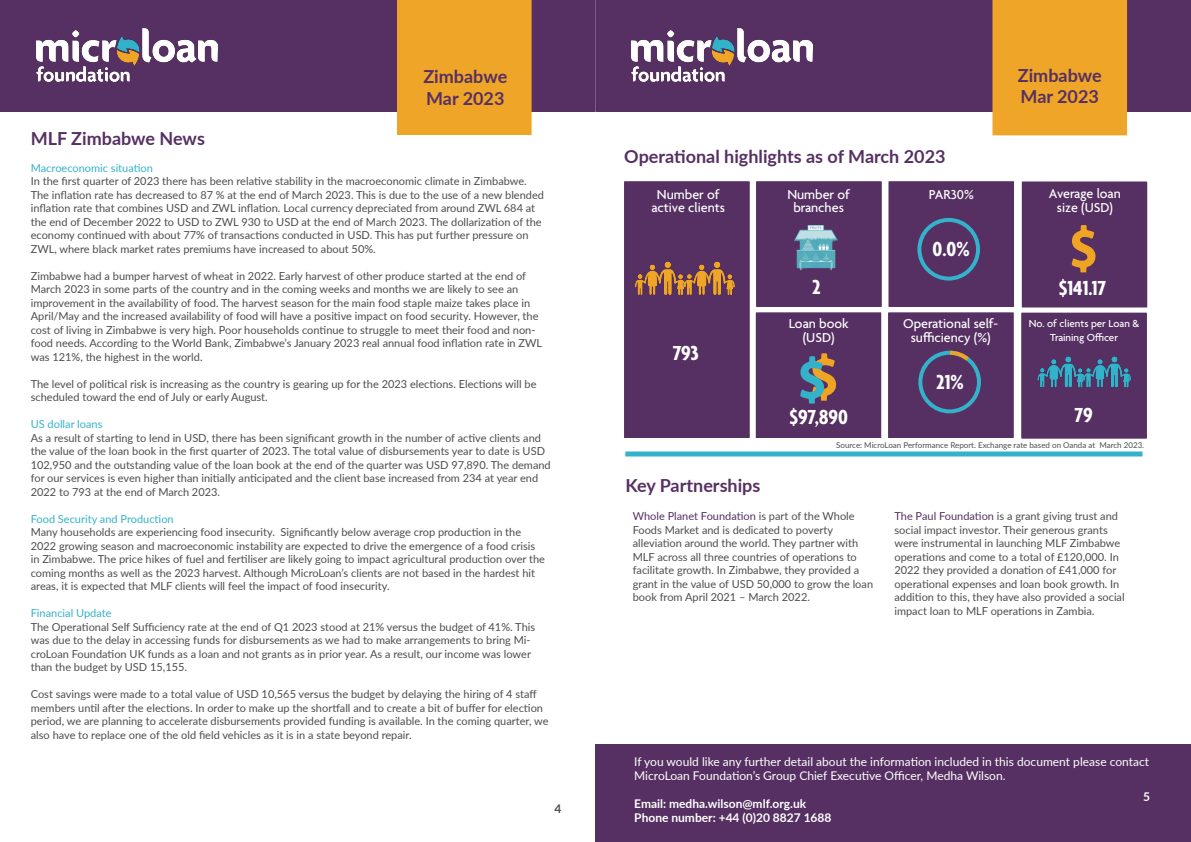
<style>
.page{position:relative;width:1191px;height:842px;background:#fff}
.page>*{position:absolute;margin:0;border:0;box-sizing:border-box;transform-origin:0 0}
.t1{font:700 condensed 22px "Agenda";letter-spacing:-.005em;color:#fff}
.t2{font:700 22px "Agenda";color:#fff}
.t3{font:700 20px "Agenda";color:#fff}
.t4{font:700 18px/21.6px "Lato";color:#563062}
.t5{font:700 18px "Agenda";color:#fff}
.t6{font:700 17px "Lato";color:#fff}
.t7{font:700 16px "Lato";color:#fff}
.t8{font:500 14px/13.5px "Agenda";color:#fff;text-align:center}
.t9{font:700 14px "Agenda";color:#fff}
.t10{font:12px/14px "Lato";color:#fff}
.t11{font:700 12px/14px "Lato";color:#fff}
.t12{font:700 12px "Lato";color:#4d4d4d}
.t13{font:11px/13.5px "Lato";color:#4d4d4d}
.t14{font:11px "Lato";color:#34b2ca}
.t15{font:500 11px/13.5px "Agenda";color:#fff;text-align:center}
.t16{font:700 11px "Agenda";color:#fff}
.t17{font:8px "Lato";color:#4d4d4d}
.s1{color:#563062}
</style>
<div class="page">
<div style="left:595px;top:744px;width:596px;height:98px;background:#563062"></div>
<div style="left:0;top:0;width:595px;height:112px;background:#563062"></div>
<div style="left:397px;top:0;width:134px;height:135px;background:#efa527"></div>
<img style="left:36px;top:29px;width:181px;height:52px">
<div style="left:595px;top:0;width:596px;height:112px;background:#563062"></div>
<div style="left:992px;top:0;width:135px;height:135px;background:#efa527"></div>
<img style="left:631px;top:29px;width:181px;height:52px">
<div style="left:625px;top:451px;width:517px;height:5px;background:#34b2ca"></div>
<div style="left:624px;top:181px;width:125px;height:257px;background:#563062"></div>
<div style="left:756px;top:181px;width:125px;height:126px;background:#563062;border:1px solid #563062"></div>
<div style="left:888px;top:181px;width:125px;height:126px;background:#563062;border:1px solid #563062"></div>
<div style="left:1021px;top:181px;width:126px;height:126px;background:#563062;border:1px solid #563062"></div>
<div style="left:756px;top:313px;width:125px;height:125px;background:#563062"></div>
<div style="left:888px;top:313px;width:125px;height:125px;background:#563062;border:1px solid #563062"></div>
<div style="left:1021px;top:313px;width:125px;height:125px;background:#563062;border:1px solid #563062"></div>
<img style="left:1037px;top:356px;width:94px;height:32px">
<svg style="left:1071px;top:225px;width:25px;height:48px"></svg>
<svg style="left:800px;top:353px;width:37px;height:51px"></svg>
<div style="left:917px;top:218px;width:63px;height:63px;border:4px solid #34b2ca;border-radius:50%"></div>
<div style="left:918px;top:351px;width:63px;height:62px;border:4px solid #34b2ca;border-radius:50%"></div>
<svg style="left:946px;top:350px;width:27px;height:15px"></svg>
<h3 class="t4" style="left:423px;top:65px;width:85px">Zimbabwe<br>Mar 2023</h3>
<h3 class="t4" style="left:31px;top:127px;width:176px">MLF Zimbabwe News</h3>
<p class="t14" style="left:31px;top:160px;width:124px">Macroeconomic situation</p>
<p class="t13" style="left:31px;top:174px;width:515px">In the first quarter of 2023 there has been relative stability in the macroeconomic climate in Zimbabwe.<br>The inflation rate has decreased to 87 % at the end of March 2023. This is due to the use of a new blended inflation rate that combines USD and ZWL inflation. Local currency depreciated from around ZWL 684 at the end of December 2022 to USD to ZWL 930 to USD at the end of March 2023. The dollarization of the economy continued with about 77% of transactions conducted in USD. This has put further pressure on ZWL, where black market rates premiums have increased to about 50%.</p>
<p class="t13" style="left:31px;top:269px;width:513px">Zimbabwe had a bumper harvest of wheat in 2022. Early harvest of other produce started at the end of March 2023 in some parts of the country and in the coming weeks and months we are likely to see an improvement in the availability of food. The harvest season for the main food staple maize takes place in April/May and the increased availability of food will have a positive impact on food security. However, the cost of living in Zimbabwe is very high. Poor households continue to struggle to meet their food and non&shy;food needs. According to the World Bank, Zimbabwe’s January 2023 real annual food inflation rate in ZWL was 121%, the highest in the world.</p>
<p class="t13" style="left:31px;top:377px;width:507px">The level of political risk is increasing as the country is gearing up for the 2023 elections. Elections will be scheduled toward the end of July or early August.</p>
<p class="t14" style="left:31px;top:416px;width:73px">US dollar loans</p>
<p class="t13" style="left:31px;top:431px;width:521px">As a result of starting to lend in USD, there has been significant growth in the number of active clients and the value of the loan book in the first quarter of 2023. The total value of disbursements year to date is USD 102,950 and the outstanding value of the loan book at the end of the quarter was USD 97,890. The demand for our services is even higher than initially anticipated and the client base increased from 234 at year end 2022 to 793 at the end of March 2023.</p>
<p class="t14" style="left:31px;top:511px;width:144px">Food Security and Production</p>
<p class="t13" style="left:31px;top:525px;width:515px">Many households are experiencing food insecurity. Significantly below average crop production in the 2022 growing season and macroeconomic instability are expected to drive the emergence of a food crisis in Zimbabwe. The price hikes of fuel and fertiliser are likely going to impact agricultural production over the coming months as well as the 2023 harvest. Although MicroLoan’s clients are not based in the hardest hit areas, it is expected that MLF clients will feel the impact of food insecurity.</p>
<p class="t14" style="left:31px;top:605px;width:82px">Financial Update</p>
<p class="t13" style="left:31px;top:620px;width:506px">The Operational Self Sufficiency rate at the end of Q1 2023 stood at 21% versus the budget of 41%. This was due to the delay in accessing funds for disbursements as we had to make arrangements to bring Mi&shy;croLoan Foundation UK funds as a loan and not grants as in prior year. As a result, our income was lower than the budget by USD 15,155.</p>
<p class="t13" style="left:31px;top:687px;width:519px">Cost savings were made to a total value of USD 10,565 versus the budget by delaying the hiring of 4 staff members until after the elections. In order to make up the shortfall and to create a bit of buffer for election period, we are planning to accelerate disbursements provided funding is available. In the coming quarter, we also have to replace one of the old field vehicles as it is in a state beyond repair.</p>
<p class="t12" style="left:554px;top:799px;width:8px">4</p>
<h3 class="t4" style="left:624px;top:145px;width:323px">Operational highlights as of March 2023</h3>
<h3 class="t4" style="left:1017px;top:64px;width:85px">Zimbabwe<br>Mar 2023</h3>
<p class="t8" style="left:651px;top:188px;width:75px">Number of active clients</p>
<p class="t8" style="left:787px;top:188px;width:64px">Number of branches</p>
<p class="t8" style="left:929px;top:188px;width:46px">PAR30%</p>
<p class="t8" style="left:1049px;top:188px;width:73px">Average loan size (USD)</p>
<p class="t9" style="left:924px;top:187px;width:56px">PAR30( )</p>
<h3 class="t6" style="left:933px;top:225px;width:39px">0.5%</h3>
<h1 class="t1" style="left:932px;top:237px;width:38px">0.0%</h1>
<h1 class="t1" style="left:673px;top:342px;width:27px">793</h1>
<h1 class="t2" style="left:671px;top:351px;width:30px">332</h1>
<h3 class="t4" style="left:625px;top:474px;width:137px">Key Partnerships</h3>
<h3 class="t5" style="left:1069px;top:276px;width:29px">$94</h3>
<h1 class="t1" style="left:812px;top:275px;width:10px">2</h1>
<h1 class="t1" style="left:1058px;top:276px;width:49px">$141.17</h1>
<h3 class="t7" style="left:811px;top:277px;width:11px">2</h3>
<p class="t9" style="left:901px;top:316px;width:20px">Op</p>
<p class="t9" style="left:990px;top:316px;width:11px">f-</p>
<p class="t9" style="left:922px;top:330px;width:6px">f</p>
<p class="t8" style="left:788px;top:318px;width:61px">Loan book (USD)</p>
<p class="t8" style="left:903px;top:318px;width:96px">Operational self&shy;sufficiency (%)</p>
<h1 class="t1" style="left:936px;top:370px;width:29px">21%</h1>
<h3 class="t5" style="left:938px;top:371px;width:32px">29%</h3>
<p class="t15" style="left:1028px;top:318px;width:112px">No. of clients per Loan &amp;<br>Training Officer</p>
<p class="t16" style="left:1027px;top:318px;width:18px">No.</p>
<p class="t16" style="left:1096px;top:332px;width:5px">f</p>
<h1 class="t1" style="left:789px;top:405px;width:60px">$97,890</h1>
<h1 class="t1" style="left:1075px;top:403px;width:19px">79</h1>
<h3 class="t5" style="left:1075px;top:404px;width:19px">42</h3>
<h2 class="t3" style="left:787px;top:407px;width:66px">$30,906</h2>
<p class="t17" style="left:836px;top:439px;width:309px">Source: MicroLoan Performance Report. Exchange rate based on Oanda at March 2023.</p>
<p class="t13" style="left:632px;top:509px;width:242px"><span class="s1">Whole Planet Foundation</span> is part of the Whole Foods Market and is dedicated to poverty alleviation around the world. They partner with MLF across all three countries of operations to facilitate growth. In Zimbabwe, they provided a grant in the value of USD 50,000 to grow the loan book from April 2021 – March 2022.</p>
<p class="t13" style="left:894px;top:509px;width:232px"><span class="s1">The Paul Foundation</span> is a grant giving trust and social impact investor. Their generous grants were instrumental in launching MLF Zimbabwe operations and come to a total of £120,000. In 2022 they provided a donation of £41,000 for operational expenses and loan book growth. In addition to this, they have also provided a social impact loan to MLF operations in Zambia.</p>
<p class="t10" style="left:634px;top:754px;width:516px">If you would like any further detail about the information included in this document please contact<br>MicroLoan Foundation’s Group Chief Executive Officer, Medha Wilson.</p>
<p class="t11" style="left:634px;top:796px;width:199px">Email: medha.wilson@mlf.org.uk<br>Phone number: +44 (0)20 8827 1688</p>
<p class="t11" style="left:1143px;top:789px;width:8px">5</p>
</div>
